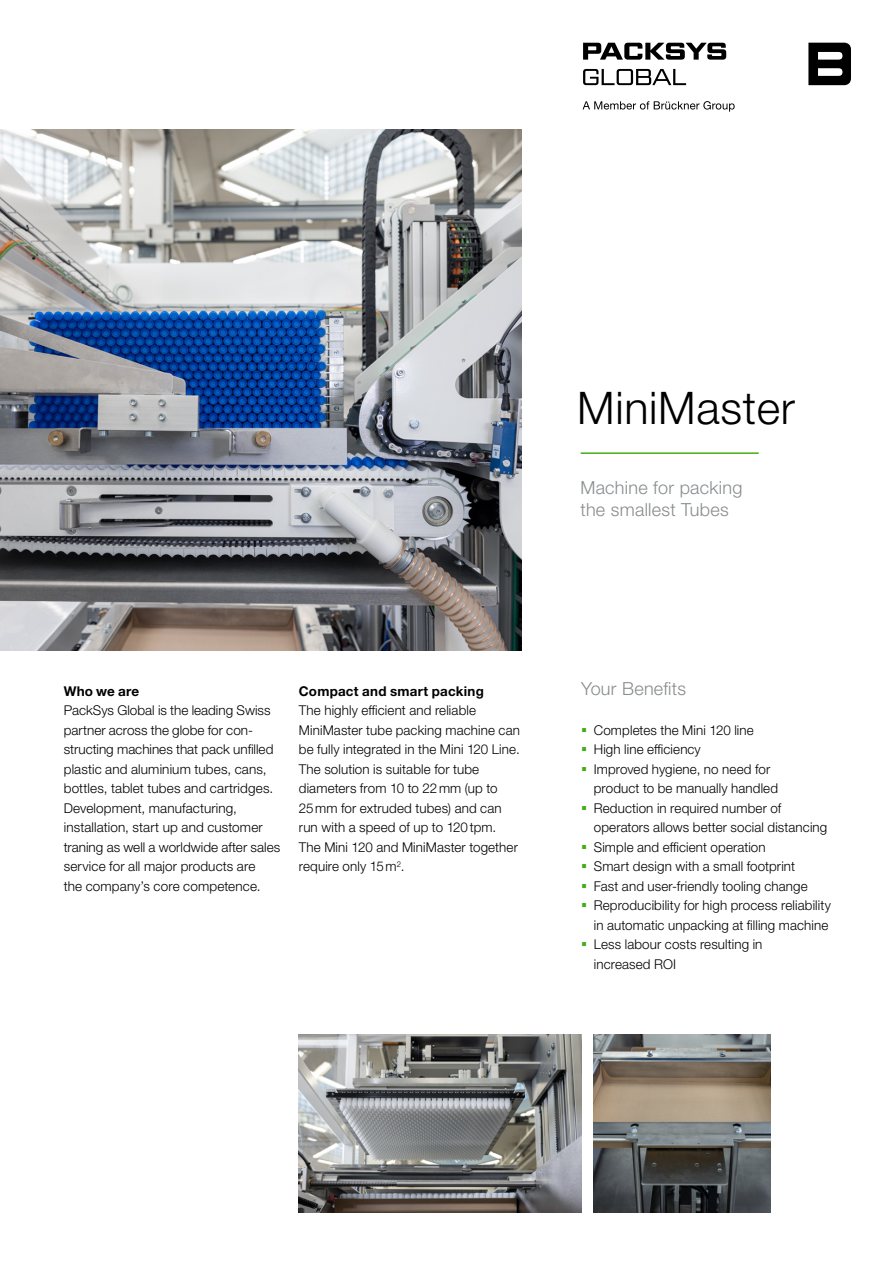
<style>
.page{position:relative;width:893px;height:1263px;background:#fff}
.page>*{position:absolute;margin:0;border:0;box-sizing:border-box;transform-origin:0 0}
.t1{font:300 45px "Helvetica Neue LT Std";letter-spacing:.015em;color:#000}
.t2{font:300 18px/22.5px "Helvetica Neue LT Std";letter-spacing:.015em;color:#888c8e}
.t3{font:300 13.5px/19.5px "Helvetica Neue LTW1 G";letter-spacing:.01em;color:#000}
.t4{font:300 13.5px/19.5px "Helvetica Neue LT Std";letter-spacing:.005em;color:#000}
.t5{font:700 13.5px "Helvetica Neue LTW1 G";letter-spacing:.02em;color:#000}
.t6{font:700 13.5px "Helvetica Neue LT Std";letter-spacing:.01em;color:#000}
</style>
<div class="page">
<hr style="left:581px;top:452px;width:178px;height:2px;background:#44ac18">
<svg style="left:583px;top:69px;width:103px;height:16px"></svg>
<svg style="left:808px;top:43px;width:43px;height:42px"></svg>
<svg style="left:583px;top:101px;width:152px;height:11px"></svg>
<svg style="left:583px;top:43px;width:143px;height:17px"></svg>
<img style="left:0;top:129px;width:521px;height:522px">
<img style="left:594px;top:1034px;width:176px;height:178px">
<img style="left:299px;top:1034px;width:282px;height:178px">
<h1 class="t1" style="left:577px;top:381px;width:219px">MiniMaster</h1>
<h2 class="t2" style="left:580px;top:476px;width:163px">Machine for packing the smallest Tubes</h2>
<p class="t6" style="left:64px;top:682px;width:77px">Who we are</p>
<p class="t4" style="left:64px;top:700px;width:218px">PackSys Global is the leading Swiss partner across the globe for con&shy;structing machines that pack unfilled plastic and aluminium tubes, cans, bottles, tablet tubes and cartridges.<br>Development, manufacturing, installation, start up and customer traning as well a worldwide after sales service for all major products are<br>the company’s core competence.</p>
<p class="t5" style="left:299px;top:682px;width:186px">Compact and smart packing</p>
<p class="t3" style="left:299px;top:700px;width:223px">The highly efficient and reliable<br>MiniMaster tube packing machine can be fully integrated in the Mini 120 Line.<br>The solution is suitable for tube diameters from 10 to 22mm (up to<br>25mm for extruded tubes) and can run with a speed of up to 120tpm.<br>The Mini 120 and MiniMaster together require only 15m<sup>2</sup>.</p>
<h2 class="t2" style="left:581px;top:677px;width:106px">Your Benefits</h2>
<p class="t3" style="left:594px;top:720px;width:239px">Completes the Mini 120 line<br>High line efficiency<br>Improved hygiene, no need for<br>product to be manually handled<br>Reduction in required number of operators allows better social distancing<br>Simple and efficient operation<br>Smart design with a small footprint<br>Fast and user-friendly tooling change<br>Reproducibility for high process reliability in automatic unpacking at filling machine<br>Less labour costs resulting in<br>increased ROI</p>
</div>
